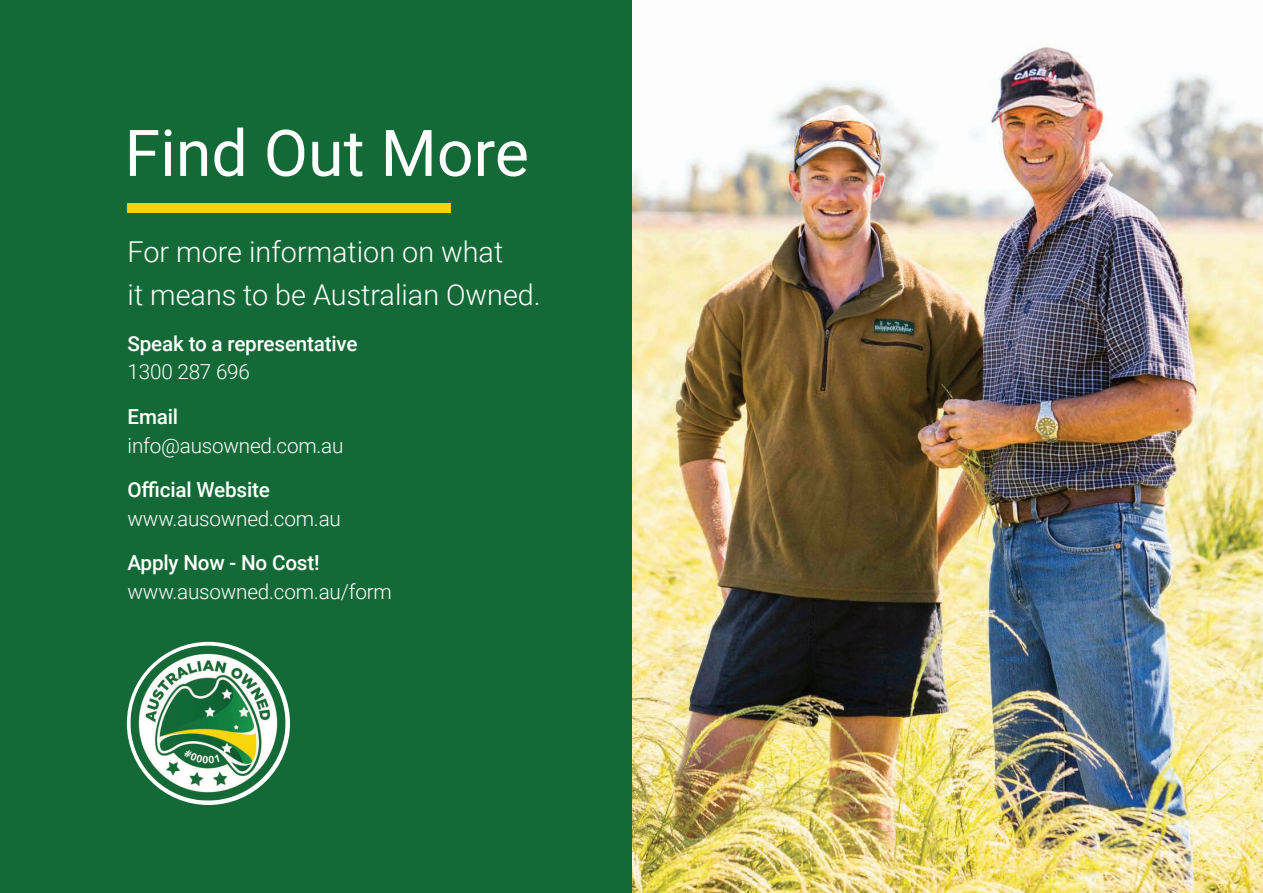
<style>
.page{position:relative;width:1263px;height:893px;background:#fff}
.page>*{position:absolute;margin:0;border:0;box-sizing:border-box;transform-origin:0 0}
.t1{font:64.5px "Roboto";color:#fff}
.t2{font:300 28.8px/43.2px "Roboto";color:#fff}
.t3{font:300 20.7px "Roboto";letter-spacing:-.01em;color:#fff}
.t4{font:500 20.7px "Roboto";letter-spacing:-.01em;color:#fff}
</style>
<div class="page">
<img style="left:631px;top:0;width:632px;height:893px">
<div style="left:0;top:0;width:631px;height:893px;background:#146a36"></div>
<img style="left:126px;top:641px;width:164px;height:164px">
<div style="left:128px;top:203px;width:323px;height:10px;background:#fad308"></div>
<h1 class="t1" style="left:125px;top:108px;width:406px">Find Out More</h1>
<h2 class="t2" style="left:128px;top:229px;width:415px">For more information on what<br>it means to be Australian Owned.</h2>
<p class="t4" style="left:128px;top:329px;width:232px">Speak to a representative</p>
<p class="t3" style="left:128px;top:357px;width:124px">1300 287 696</p>
<p class="t4" style="left:128px;top:402px;width:52px">Email</p>
<p class="t3" style="left:128px;top:431px;width:217px">info@ausowned.com.au</p>
<p class="t4" style="left:128px;top:475px;width:144px">Official Website</p>
<p class="t3" style="left:128px;top:504px;width:215px">www.ausowned.com.au</p>
<p class="t4" style="left:128px;top:548px;width:194px">Apply Now - No Cost!</p>
<p class="t3" style="left:128px;top:577px;width:266px">www.ausowned.com.au/form</p>
</div>
